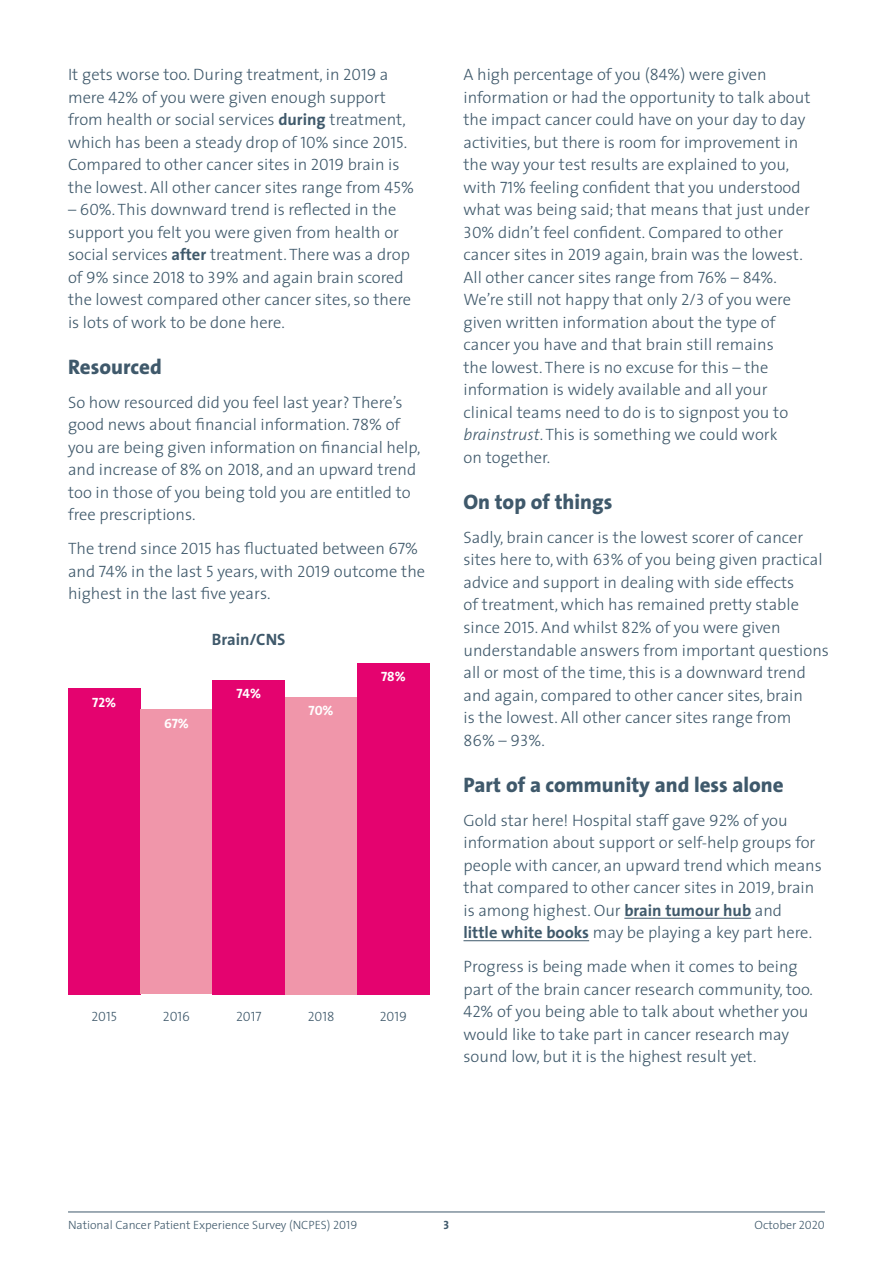
<style>
.page{position:relative;width:893px;height:1263px;background:#fff}
.page>*{position:absolute;margin:0;border:0;box-sizing:border-box;transform-origin:0 0}
.t1{font:800 21px "VA The Sans";color:#3f596b}
.t2{font:300 16.5px/22.5px "VA The Sans";color:#3f596b}
.t3{font:700 16.5px "VA The Sans";color:#3f596b}
.t4{font:16.5px "VA The Sans Light Caps";color:#3f596b}
.t5{font:13.5px "VA The Sans Light Caps";color:#3f596b}
.t6{font:13.5px "VA The Sans Bold Caps";color:#fff}
.t7{font:300 12px "VA The Sans";color:#3f596b}
.t8{font:12px "VA The Sans Bold Caps";color:#3f596b}
.s1{font-family:"VA The Sans Light Caps";font-weight:400}
.s2{font-weight:700}
.s3{font-family:"VA The Sans";font-weight:700}
.s4{font-style:italic}
.s5{font-family:"VA The Sans";font-weight:300}
</style>
<div class="page">
<hr style="left:68px;top:1211px;width:757px;height:1px;background:#3f596b">
<div style="left:68px;top:688px;width:72px;height:306px;background:#e4036f"></div>
<div style="left:140px;top:709px;width:73px;height:285px;background:#f096aa"></div>
<div style="left:213px;top:680px;width:72px;height:314px;background:#e4036f"></div>
<div style="left:285px;top:697px;width:72px;height:297px;background:#f096aa"></div>
<div style="left:357px;top:663px;width:72px;height:331px;background:#e4036f"></div>
<hr style="left:624px;top:918px;width:127px;height:1px;background:#3f596b">
<hr style="left:463px;top:940px;width:126px;height:1px;background:#3f596b">
<p class="t2" style="left:68px;top:63px;width:347px">It gets worse too. During treatment, in <span class="s1">2019</span> a mere <span class="s1">42</span>% of you were given enough support from health or social services <span class="s2">during</span> treatment, which has been a steady drop of <span class="s1">10</span>% since <span class="s1">2015</span>.<br>Compared to other cancer sites in <span class="s1">2019</span> brain is the lowest. All other cancer sites range from <span class="s1">45</span>%</p>
<p class="t2" style="left:68px;top:198px;width:345px">– <span class="s1">60</span>%. This downward trend is reflected in the support you felt you were given from health or social services <span class="s2">after</span> treatment. There was a drop of <span class="s1">9</span>% since <span class="s1">2018</span> to <span class="s1">39</span>% and again brain scored the lowest compared other cancer sites, so there is lots of work to be done here.</p>
<p class="t1" style="left:68px;top:349px;width:95px">Resourced</p>
<p class="t2" style="left:68px;top:391px;width:354px">So how resourced did you feel last year? There’s good news about financial information. <span class="s1">78</span>% of you are being given information on financial help, and increase of <span class="s1">8</span>% on <span class="s1">2018</span>, and an upward trend too in those of you being told you are entitled to free prescriptions.</p>
<p class="t2" style="left:68px;top:537px;width:359px">The trend since <span class="s1">2015</span> has fluctuated between <span class="s1">67</span>% and <span class="s1">74</span>% in the last <span class="s1">5</span> years, with <span class="s1">2019</span> outcome the highest in the last five years.</p>
<p class="t6" style="left:92px;top:691px;width:25px">72<span class="s3">%</span></p>
<p class="t6" style="left:164px;top:712px;width:26px">67<span class="s3">%</span></p>
<p class="t3" style="left:212px;top:625px;width:75px">Brain/CNS</p>
<p class="t6" style="left:237px;top:682px;width:26px">74<span class="s3">%</span></p>
<p class="t6" style="left:308px;top:699px;width:27px">70<span class="s3">%</span></p>
<p class="t6" style="left:381px;top:665px;width:26px">78<span class="s3">%</span></p>
<p class="t5" style="left:91px;top:1005px;width:27px">2015</p>
<p class="t5" style="left:163px;top:1005px;width:29px">2016</p>
<p class="t5" style="left:236px;top:1005px;width:27px">2017</p>
<p class="t5" style="left:308px;top:1005px;width:28px">2018</p>
<p class="t5" style="left:380px;top:1005px;width:29px">2019</p>
<p class="t2" style="left:463px;top:63px;width:348px">A high percentage of you (<span class="s1">84</span>%) were given information or had the opportunity to talk about the impact cancer could have on your day to day activities, but there is room for improvement in the way your test results are explained to you, with <span class="s1">71</span>% feeling confident that you understood what was being said; that means that just under <span class="s1">30</span>% didn’t feel confident. Compared to other cancer sites in <span class="s1">2019</span> again, brain was the lowest.<br>All other cancer sites range from <span class="s1">76</span>% – <span class="s1">84</span>%.<br>We’re still not happy that only <span class="s1">2/3</span> of you were given written information about the type of cancer you have and that brain still remains<br>the lowest. There is no excuse for this – the information is widely available and all your clinical teams need to do is to signpost you to <span class="s4">brainstrust</span>. This is something we could work<br>on together.</p>
<p class="t1" style="left:463px;top:484px;width:150px">On top of things</p>
<p class="t2" style="left:463px;top:526px;width:367px">Sadly, brain cancer is the lowest scorer of cancer sites here to, with <span class="s1">63</span>% of you being given practical advice and support in dealing with side effects<br>of treatment, which has remained pretty stable since <span class="s1">2015</span>. And whilst <span class="s1">82</span>% of you were given understandable answers from important questions all or most of the time, this is a downward trend and again, compared to other cancer sites, brain<br>is the lowest. All other cancer sites range from</p>
<p class="t4" style="left:463px;top:726px;width:83px">86<span class="s5">% –</span> 93<span class="s5">%.</span></p>
<p class="t1" style="left:463px;top:767px;width:322px">Part of a community and less alone</p>
<p class="t2" style="left:463px;top:808px;width:360px">Gold star here! Hospital staff gave <span class="s1">92</span>% of you information about support or self-help groups for people with cancer, an upward trend which means that compared to other cancer sites in <span class="s1">2019</span>, brain is among highest. Our <span class="s2">brain tumour hub</span> and<br><span class="s2">little white books</span> may be playing a key part here.</p>
<p class="t2" style="left:463px;top:955px;width:351px">Progress is being made when it comes to being part of the brain cancer research community, too.<br><span class="s1">42</span>% of you being able to talk about whether you would like to take part in cancer research may sound low, but it is the highest result yet.</p>
<p class="t7" style="left:68px;top:1215px;width:291px">National Cancer Patient Experience Survey (NCPES) <span class="s1">2019</span></p>
<p class="t8" style="left:444px;top:1215px;width:7px">3</p>
<p class="t7" style="left:754px;top:1215px;width:72px">October <span class="s1">2020</span></p>
</div>
